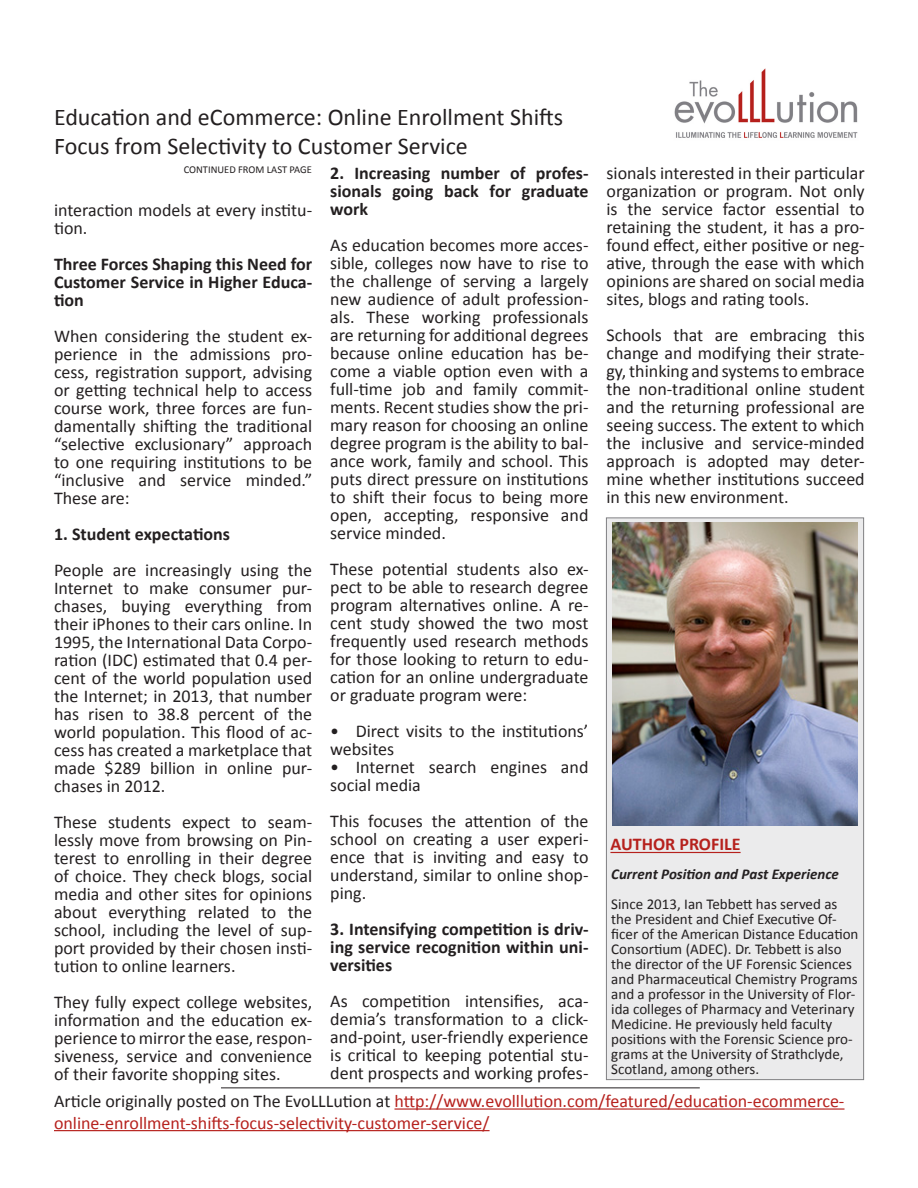
<style>
.page{position:relative;width:918px;height:1188px;background:#fff}
.page>*{position:absolute;margin:0;border:0;box-sizing:border-box;transform-origin:0 0}
.t1{font:24px/28.8px "Calibri";color:#231f20}
.t2{font:18px/18px "Calibri";color:#231f20;text-align:justify}
.t3{font:700 18px/18px "Calibri";color:#231f20;text-align:justify}
.t4{font:18px/21.6px "Calibri";color:#b6211d}
.t5{font:700 18px "Calibri";color:#b6211d}
.t6{font:15px/15px "Calibri";color:#231f20}
.t7{font:italic 700 15px "Calibri";color:#231f20}
.t8{font:10.5px "Calibri";color:#231f20}
.s1{color:#231f20}
</style>
<div class="page">
<img style="left:674px;top:68px;width:184px;height:70px">
<hr style="left:221px;top:1088px;width:479px;height:1px;background:#231f20">
<div style="left:606px;top:518px;width:258px;height:562px;background:#ebebec"></div>
<div style="left:606px;top:518px;width:258px;height:562px;border:1px solid #808083"></div>
<img style="left:613px;top:523px;width:245px;height:303px">
<hr style="left:610px;top:852px;width:131px;height:1px;background:#b6211d">
<hr style="left:395px;top:1108px;width:450px;height:2px;background:#b6211d">
<hr style="left:54px;top:1130px;width:436px;height:1px;background:#b6211d">
<p class="t1" style="left:54px;top:103px;width:511px">Education and eCommerce: Online Enrollment Shifts<br>Focus from Selectivity to Customer Service</p>
<p class="t8" style="left:184px;top:163px;width:130px">CONTINUED FROM LAST PAGE</p>
<p class="t2" style="left:54px;top:201px;width:260px">interaction models at every institu&shy;tion.</p>
<p class="t3" style="left:54px;top:255px;width:260px">Three Forces Shaping this Need for Customer Service in Higher Educa&shy;tion</p>
<p class="t2" style="left:54px;top:327px;width:260px">When considering the student ex&shy;perience in the admissions pro&shy;cess, registration support, advising or getting technical help to access course work, three forces are fun&shy;damentally shifting the traditional “selective exclusionary” approach to one requiring institutions to be “inclusive and service minded.” These are:</p>
<p class="t3" style="left:54px;top:525px;width:178px">1. Student expectations</p>
<p class="t2" style="left:54px;top:561px;width:260px">People are increasingly using the Internet to make consumer pur&shy;chases, buying everything from their iPhones to their cars online. In 1995, the International Data Corpo&shy;ration (IDC) estimated that 0.4 per&shy;cent of the world population used the Internet; in 2013, that number has risen to 38.8 percent of the world population. This flood of ac&shy;cess has created a marketplace that made $289 billion in online pur&shy;chases in 2012.</p>
<p class="t2" style="left:54px;top:813px;width:260px">These students expect to seam&shy;lessly move from browsing on Pin&shy;terest to enrolling in their degree of choice. They check blogs, social media and other sites for opinions about everything related to the school, including the level of sup&shy;port provided by their chosen insti&shy;tution to online learners.</p>
<p class="t2" style="left:54px;top:993px;width:260px">They fully expect college websites, information and the education ex&shy;perience to mirror the ease, respon&shy;siveness, service and convenience of their favorite shopping sites.</p>
<p class="t3" style="left:330px;top:164px;width:260px">2. Increasing number of profes&shy;sionals going back for graduate work</p>
<p class="t2" style="left:330px;top:236px;width:260px">As education becomes more acces&shy;sible, colleges now have to rise to the challenge of serving a largely new audience of adult profession&shy;als. These working professionals are returning for additional degrees because online education has be&shy;come a viable option even with a full-time job and family commit&shy;ments. Recent studies show the pri&shy;mary reason for choosing an online degree program is the ability to bal&shy;ance work, family and school. This puts direct pressure on institutions to shift their focus to being more open, accepting, responsive and service minded.</p>
<p class="t2" style="left:330px;top:560px;width:260px">These potential students also ex&shy;pect to be able to research degree program alternatives online. A re&shy;cent study showed the two most frequently used research methods for those looking to return to edu&shy;cation for an online undergraduate or graduate program were:</p>
<p class="t2" style="left:330px;top:722px;width:260px">• Direct visits to the institutions’ websites</p>
<p class="t2" style="left:330px;top:758px;width:260px">• Internet search engines and social media</p>
<p class="t2" style="left:330px;top:812px;width:260px">This focuses the attention of the school on creating a user experi&shy;ence that is inviting and easy to understand, similar to online shop&shy;ping.</p>
<p class="t3" style="left:330px;top:920px;width:260px">3. Intensifying competition is driv&shy;ing service recognition within uni&shy;versities</p>
<p class="t2" style="left:330px;top:992px;width:260px">As competition intensifies, aca&shy;demia’s transformation to a click&shy;and-point, user-friendly experience is critical to keeping potential stu&shy;dent prospects and working profes-</p>
<p class="t2" style="left:607px;top:164px;width:260px">sionals interested in their particular organization or program. Not only is the service factor essential to retaining the student, it has a pro&shy;found effect, either positive or neg&shy;ative, through the ease with which opinions are shared on social media sites, blogs and rating tools.</p>
<p class="t2" style="left:607px;top:326px;width:260px">Schools that are embracing this change and modifying their strate&shy;gy, thinking and systems to embrace the non-traditional online student and the returning professional are seeing success. The extent to which the inclusive and service-minded approach is adopted may deter&shy;mine whether institutions succeed in this new environment.</p>
<p class="t5" style="left:610px;top:833px;width:132px">AUTHOR PROFILE</p>
<p class="t7" style="left:611px;top:864px;width:229px">Current Position and Past Experience</p>
<p class="t6" style="left:611px;top:897px;width:249px">Since 2013, Ian Tebbett has served as the President and Chief Executive Of&shy;ficer of the American Distance Education Consortium (ADEC). Dr. Tebbett is also the director of the UF Forensic Sciences and Pharmaceutical Chemistry Programs and a professor in the University of Flor&shy;ida colleges of Pharmacy and Veterinary Medicine. He previously held faculty positions with the Forensic Science pro&shy;grams at the University of Strathclyde, Scotland, among others.</p>
<p class="t4" style="left:54px;top:1090px;width:792px"><span class="s1">Article originally posted on The EvoLLLution at</span> http://www.evolllution.com/featured/education-ecommerce&shy;online-enrollment-shifts-focus-selectivity-customer-service/</p>
</div>
